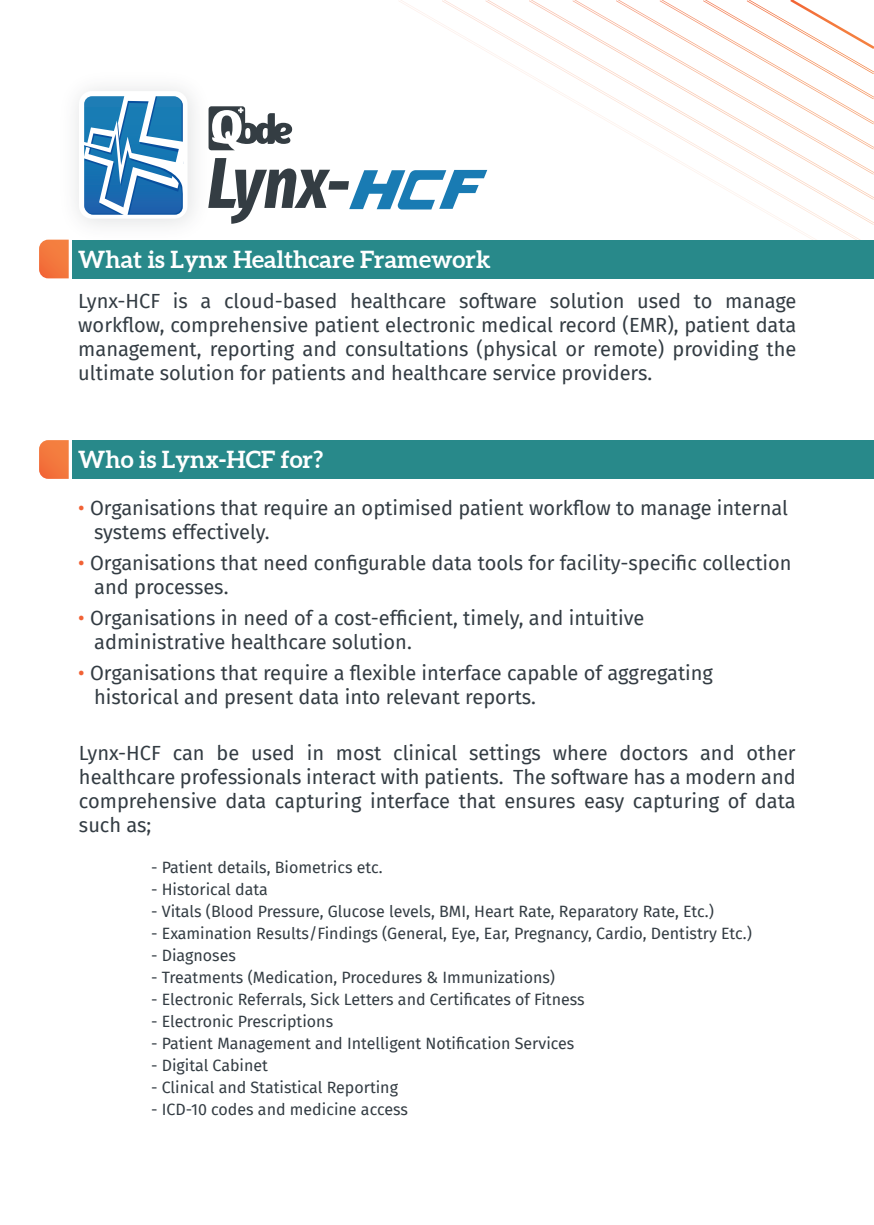
<style>
.page{position:relative;width:874px;height:1225px;background:#fff}
.page>*{position:absolute;margin:0;border:0;box-sizing:border-box;transform-origin:0 0}
.t1{font:700 24px "Aleo";color:#fff}
.t2{font:20px/24px "Fira Sans";color:#333c43}
.t3{font:16px "Fira Sans";color:#333c43}
.s1{color:#f16235}
</style>
<div class="page">
<svg style="left:399px;top:0;width:474px;height:240px"></svg>
<div style="left:72px;top:440px;width:801px;height:39px;background:#28898a"></div>
<svg style="left:39px;top:440px;width:30px;height:39px"></svg>
<div style="left:72px;top:240px;width:801px;height:38px;background:#28898a"></div>
<svg style="left:262px;top:158px;width:225px;height:66px"></svg>
<svg style="left:262px;top:113px;width:30px;height:31px"></svg>
<img style="left:39px;top:87px;width:223px;height:192px">
<div style="left:79px;top:91px;width:108px;height:128px;background:#fff;border-radius:13px"></div>
<svg style="left:83px;top:95px;width:104px;height:122px"></svg>
<p class="t1" style="left:78px;top:245px;width:413px">What is Lynx Healthcare Framework</p>
<p class="t2" style="left:78px;top:288px;width:719px;text-align:justify">Lynx-HCF is a cloud-based healthcare software solution used to manage workflow, comprehensive patient electronic medical record (EMR), patient data management, reporting and consultations (physical or remote) providing the ultimate solution for patients and healthcare service providers.</p>
<p class="t1" style="left:78px;top:444px;width:246px">Who is Lynx-HCF for?</p>
<p class="t2" style="left:94px;top:495px;width:695px;text-indent:-16px"><span class="s1">•</span> Organisations that require an optimised patient workflow to manage internal systems effectively.</p>
<p class="t2" style="left:94px;top:550px;width:698px;text-indent:-16px"><span class="s1">•</span> Organisations that need configurable data tools for facility-specific collection and processes.</p>
<p class="t2" style="left:94px;top:605px;width:551px;text-indent:-16px"><span class="s1">•</span> Organisations in need of a cost-efficient, timely, and intuitive administrative healthcare solution.</p>
<p class="t2" style="left:94px;top:660px;width:620px;text-indent:-16px"><span class="s1">•</span> Organisations that require a flexible interface capable of aggregating historical and present data into relevant reports.</p>
<p class="t2" style="left:79px;top:740px;width:717px;text-align:justify">Lynx-HCF can be used in most clinical settings where doctors and other healthcare professionals interact with patients. The software has a modern and comprehensive data capturing interface that ensures easy capturing of data such as;</p>
<p class="t3" style="left:151px;top:855px;width:233px">- Patient details, Biometrics etc.</p>
<p class="t3" style="left:151px;top:877px;width:118px">- Historical data</p>
<p class="t3" style="left:151px;top:899px;width:564px">- Vitals (Blood Pressure, Glucose levels, BMI, Heart Rate, Reparatory Rate, Etc.)</p>
<p class="t3" style="left:151px;top:921px;width:602px">- Examination Results/Findings (General, Eye, Ear, Pregnancy, Cardio, Dentistry Etc.)</p>
<p class="t3" style="left:151px;top:943px;width:86px">- Diagnoses</p>
<p class="t3" style="left:151px;top:965px;width:405px">- Treatments (Medication, Procedures &amp; Immunizations)</p>
<p class="t3" style="left:151px;top:987px;width:435px">- Electronic Referrals, Sick Letters and Certificates of Fitness</p>
<p class="t3" style="left:151px;top:1009px;width:183px">- Electronic Prescriptions</p>
<p class="t3" style="left:151px;top:1031px;width:424px">- Patient Management and Intelligent Notification Services</p>
<p class="t3" style="left:151px;top:1053px;width:118px">- Digital Cabinet</p>
<p class="t3" style="left:151px;top:1075px;width:248px">- Clinical and Statistical Reporting</p>
<p class="t3" style="left:151px;top:1097px;width:258px">- ICD-10 codes and medicine access</p>
</div>
